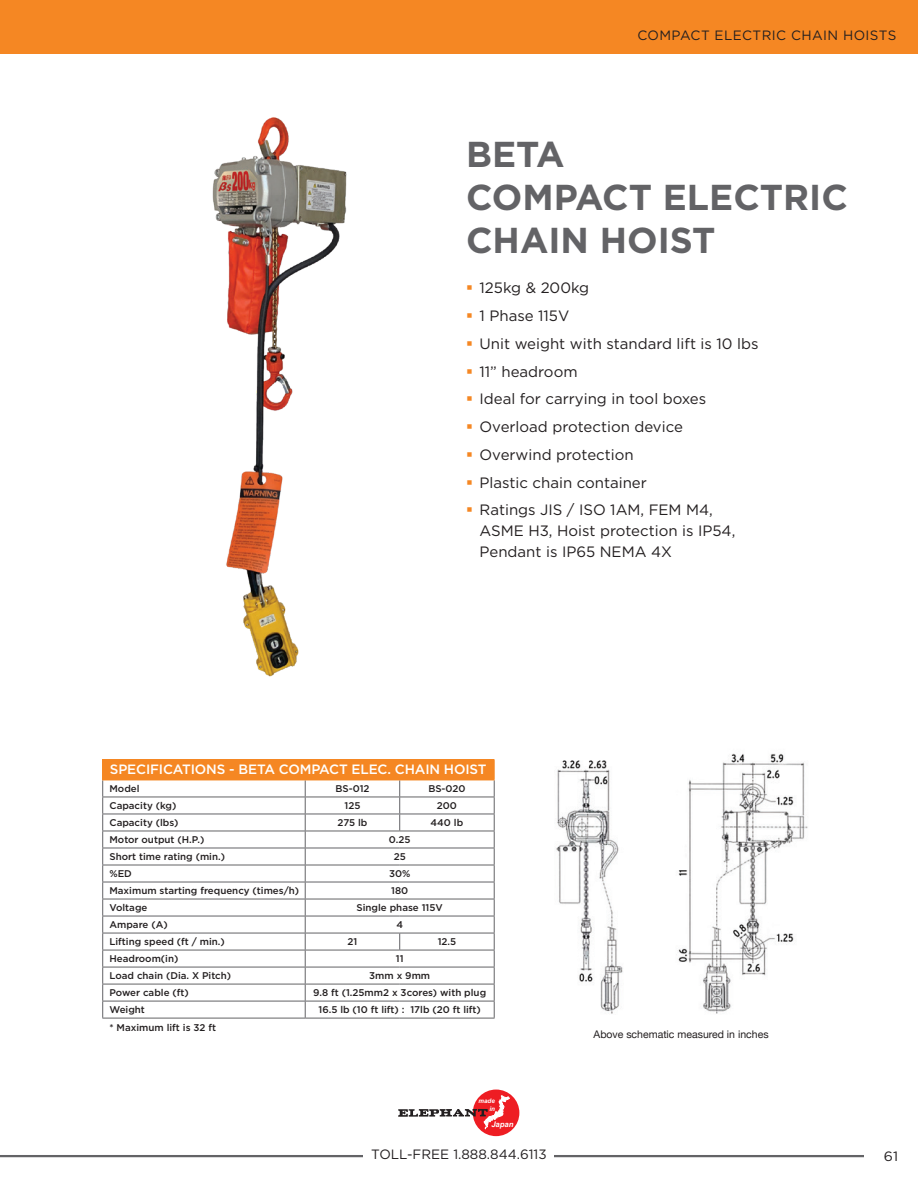
<style>
.page{position:relative;width:918px;height:1188px;background:#fff}
.page>*{position:absolute;margin:0;border:0;box-sizing:border-box;transform-origin:0 0}
.t1{font:700 36px/43.2px "Gotham";color:#636366}
.t2{font:15px/27.8px "Gotham";color:#231f20}
.t3{font:13.5px "Gotham";letter-spacing:.015em;color:#231f20}
.t4{font:500 13.5px "Gotham";letter-spacing:-.01em;color:#fff}
.t5{font:13.5px "Gotham";letter-spacing:.015em;color:#231f20;scale:1.05 1}
.t6{font:10.5px "Helvetica Neue";color:#231f20}
.t7{font:500 9.75px "Gotham";color:#231f20}
.t8{font:italic 700 7.65px "Arial";color:#fff}
.t9{font:italic 700 6.3px/7.5px "Arial";color:#fff;text-align:right}
</style>
<div class="page">
<div style="left:0;top:0;width:918px;height:54px;background:#f58723"></div>
<div style="left:473px;top:1090px;width:46px;height:46px;background:#ee1d23;border-radius:50%"></div>
<svg style="left:398px;top:1096px;width:112px;height:33px"></svg>
<hr style="left:0;top:1155px;width:864px;height:2px;background:#636366">
<div style="left:364px;top:1149px;width:190px;height:12px;background:#fff"></div>
<img style="left:212px;top:117px;width:135px;height:560px">
<img style="left:556px;top:753px;width:252px;height:261px">
<div style="left:103px;top:760px;width:391px;height:20px;background:#f58723"></div>
<svg style="left:103px;top:798px;width:391px;height:220px"></svg>
<hr style="left:102px;top:797px;width:203px;height:1px;background:#636366">
<hr style="left:305px;top:797px;width:95px;height:1px;background:#636366">
<hr style="left:400px;top:797px;width:95px;height:1px;background:#636366">
<hr style="left:102px;top:814px;width:203px;height:1px;background:#636366">
<hr style="left:305px;top:814px;width:95px;height:1px;background:#636366">
<hr style="left:400px;top:814px;width:95px;height:1px;background:#636366">
<svg style="left:399px;top:781px;width:1px;height:50px"></svg>
<hr style="left:102px;top:831px;width:203px;height:1px;background:#636366">
<hr style="left:305px;top:831px;width:95px;height:1px;background:#636366">
<hr style="left:400px;top:831px;width:95px;height:1px;background:#636366">
<hr style="left:102px;top:848px;width:203px;height:1px;background:#636366">
<hr style="left:305px;top:848px;width:95px;height:1px;background:#636366">
<hr style="left:400px;top:848px;width:95px;height:1px;background:#636366">
<hr style="left:102px;top:865px;width:203px;height:1px;background:#636366">
<hr style="left:305px;top:865px;width:95px;height:1px;background:#636366">
<hr style="left:400px;top:865px;width:95px;height:1px;background:#636366">
<hr style="left:102px;top:882px;width:203px;height:1px;background:#636366">
<hr style="left:305px;top:882px;width:95px;height:1px;background:#636366">
<hr style="left:400px;top:882px;width:95px;height:1px;background:#636366">
<hr style="left:102px;top:899px;width:203px;height:1px;background:#636366">
<hr style="left:305px;top:899px;width:95px;height:1px;background:#636366">
<hr style="left:400px;top:899px;width:95px;height:1px;background:#636366">
<hr style="left:102px;top:916px;width:203px;height:1px;background:#636366">
<hr style="left:305px;top:916px;width:95px;height:1px;background:#636366">
<hr style="left:400px;top:916px;width:95px;height:1px;background:#636366">
<hr style="left:102px;top:933px;width:203px;height:1px;background:#636366">
<hr style="left:305px;top:933px;width:95px;height:1px;background:#636366">
<hr style="left:400px;top:933px;width:95px;height:1px;background:#636366">
<svg style="left:399px;top:933px;width:1px;height:17px"></svg>
<hr style="left:102px;top:950px;width:203px;height:1px;background:#636366">
<hr style="left:305px;top:950px;width:95px;height:1px;background:#636366">
<hr style="left:400px;top:950px;width:95px;height:1px;background:#636366">
<hr style="left:102px;top:967px;width:203px;height:1px;background:#636366">
<hr style="left:305px;top:967px;width:95px;height:1px;background:#636366">
<hr style="left:400px;top:967px;width:95px;height:1px;background:#636366">
<hr style="left:102px;top:984px;width:203px;height:1px;background:#636366">
<hr style="left:305px;top:984px;width:95px;height:1px;background:#636366">
<hr style="left:400px;top:984px;width:95px;height:1px;background:#636366">
<hr style="left:103px;top:759px;width:202px;height:1px;background:#f58723">
<hr style="left:305px;top:759px;width:95px;height:1px;background:#f58723">
<hr style="left:400px;top:759px;width:95px;height:1px;background:#f58723">
<hr style="left:102px;top:780px;width:203px;height:1px;background:#f58723">
<hr style="left:305px;top:780px;width:95px;height:1px;background:#f58723">
<hr style="left:400px;top:780px;width:95px;height:1px;background:#f58723">
<hr style="left:102px;top:1001px;width:203px;height:1px;background:#636366">
<svg style="left:102px;top:780px;width:1px;height:238px"></svg>
<hr style="left:305px;top:1001px;width:95px;height:1px;background:#636366">
<svg style="left:305px;top:780px;width:1px;height:238px"></svg>
<hr style="left:400px;top:1001px;width:95px;height:1px;background:#636366">
<svg style="left:494px;top:760px;width:1px;height:258px"></svg>
<hr style="left:102px;top:1018px;width:203px;height:1px;background:#636366">
<hr style="left:305px;top:1018px;width:95px;height:1px;background:#636366">
<hr style="left:400px;top:1018px;width:95px;height:1px;background:#636366">
<h3 class="t3" style="left:638px;top:27px;width:260px">COMPACT ELECTRIC CHAIN HOISTS</h3>
<h1 class="t1" style="left:466px;top:132px;width:383px">BETA<br>COMPACT ELECTRIC<br>CHAIN HOIST</h1>
<h2 class="t2" style="left:480px;top:274px;width:280px">125kg &amp; 200kg<br>1 Phase 115V<br>Unit weight with standard lift is 10 lbs<br>11” headroom<br>Ideal for carrying in tool boxes<br>Overload protection device<br>Overwind protection<br>Plastic chain container<br>Ratings JIS / ISO 1AM, FEM M4,</h2>
<h2 class="t2" style="left:480px;top:520px;width:257px;line-height:21px">ASME H3, Hoist protection is IP54,<br>Pendant is IP65 NEMA 4X</h2>
<h3 class="t4" style="left:110px;top:761px;width:378px">SPECIFICATIONS - BETA COMPACT ELEC. CHAIN HOIST</h3>
<p class="t7" style="left:109px;top:783px;width:32px">Model</p>
<p class="t7" style="left:335px;top:783px;width:36px">BS-012</p>
<p class="t7" style="left:428px;top:783px;width:39px">BS-020</p>
<p class="t7" style="left:109px;top:800px;width:68px">Capacity (kg)</p>
<p class="t7" style="left:345px;top:800px;width:17px">125</p>
<p class="t7" style="left:437px;top:800px;width:22px">200</p>
<p class="t7" style="left:109px;top:817px;width:70px">Capacity (lbs)</p>
<p class="t7" style="left:338px;top:817px;width:31px">275 lb</p>
<p class="t7" style="left:431px;top:817px;width:34px">440 lb</p>
<p class="t7" style="left:109px;top:834px;width:96px">Motor output (H.P.)</p>
<p class="t7" style="left:389px;top:834px;width:23px">0.25</p>
<p class="t7" style="left:109px;top:851px;width:117px">Short time rating (min.)</p>
<p class="t7" style="left:394px;top:851px;width:14px">25</p>
<p class="t7" style="left:109px;top:868px;width:24px">%ED</p>
<p class="t7" style="left:389px;top:868px;width:23px">30%</p>
<p class="t7" style="left:109px;top:885px;width:191px">Maximum starting frequency (times/h)</p>
<p class="t7" style="left:391px;top:885px;width:19px">180</p>
<p class="t7" style="left:109px;top:902px;width:39px">Voltage</p>
<p class="t7" style="left:357px;top:902px;width:88px">Single phase 115V</p>
<p class="t7" style="left:109px;top:919px;width:60px">Ampare (A)</p>
<p class="t7" style="left:396px;top:919px;width:8px">4</p>
<p class="t7" style="left:109px;top:936px;width:117px">Lifting speed (ft / min.)</p>
<p class="t7" style="left:348px;top:936px;width:11px">21</p>
<p class="t7" style="left:438px;top:936px;width:20px">12.5</p>
<p class="t7" style="left:109px;top:953px;width:70px">Headroom(in)</p>
<p class="t7" style="left:396px;top:953px;width:9px">11</p>
<p class="t7" style="left:109px;top:970px;width:123px">Load chain (Dia. X Pitch)</p>
<p class="t7" style="left:369px;top:970px;width:62px">3mm x 9mm</p>
<p class="t7" style="left:109px;top:987px;width:81px">Power cable (ft)</p>
<p class="t7" style="left:313px;top:987px;width:175px">9.8 ft (1.25mm2 x 3cores) with plug</p>
<p class="t7" style="left:109px;top:1004px;width:37px">Weight</p>
<p class="t7" style="left:319px;top:1004px;width:164px">16.5 lb (10 ft lift) : 17lb (20 ft lift)</p>
<p class="t7" style="left:109px;top:1021px;width:108px">* Maximum lift is 32 ft</p>
<p class="t9" style="left:479px;top:1097px;width:18px">made in</p>
<p class="t8" style="left:491px;top:1119px;width:24px">Japan</p>
<h3 class="t3" style="left:371px;top:1146px;width:177px">TOLL-FREE 1.888.844.6113</h3>
<p class="t6" style="left:594px;top:1027px;width:177px">Above schematic measured in inches</p>
<h3 class="t5" style="left:884px;top:1147px;width:15px">61</h3>
</div>
